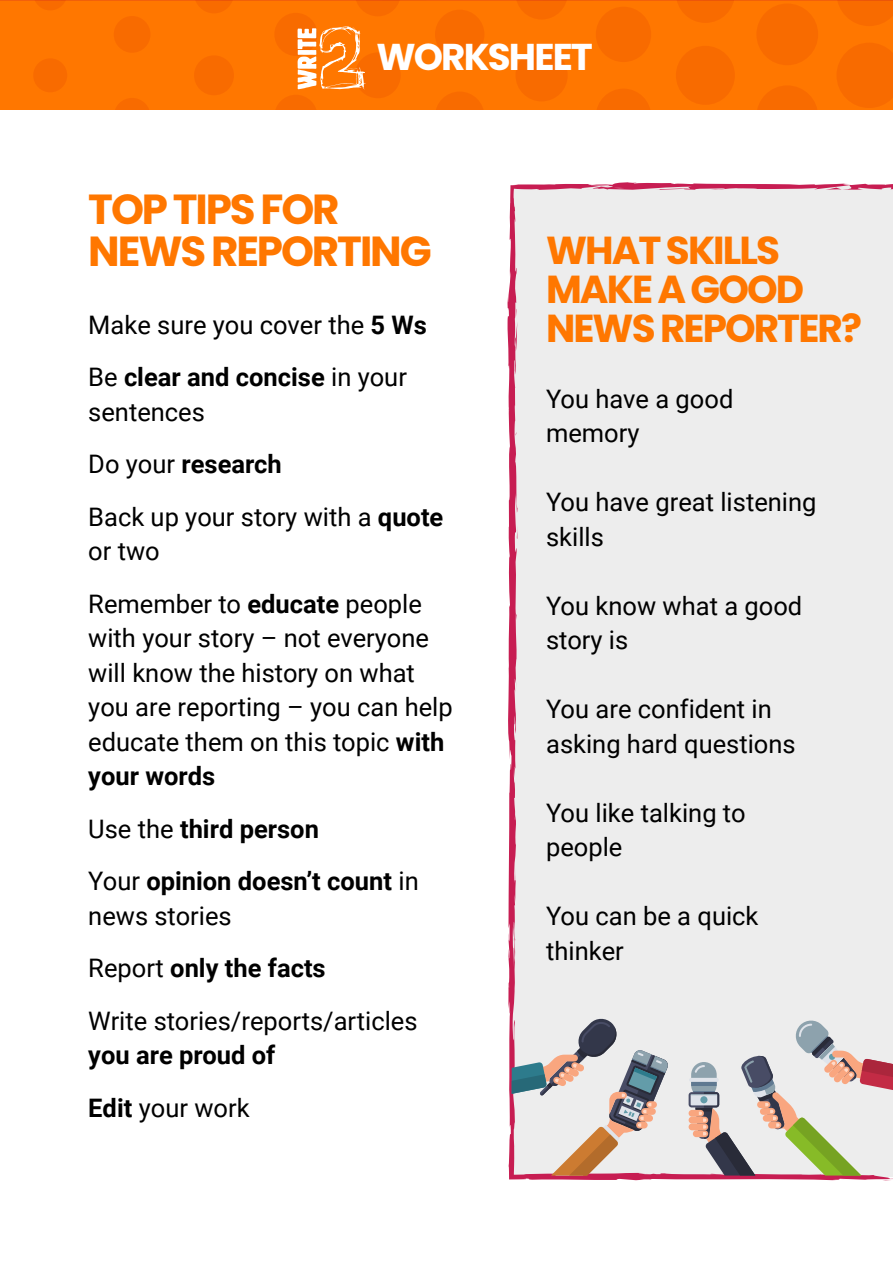
<style>
.page{position:relative;width:893px;height:1263px;background:#fff}
.page>*{position:absolute;margin:0;border:0;box-sizing:border-box;transform-origin:0 0}
.t1{font:700 42px/42px "Poppins";letter-spacing:-.05em;color:#f70}
.t2{font:700 39px/39px "Poppins";letter-spacing:-.05em;color:#f70}
.t3{font:700 37.35px "Poppins";letter-spacing:-.05em;color:#fff}
.t4{font:25.5px/34.5px "Roboto";color:#000}
.t5{font:700 25.5px/52.5px "Roboto";color:#000}
.s1{font-weight:700}
.s2{font-weight:400}
</style>
<div class="page">
<div style="left:0;top:0;width:893px;height:109px;background:#f70"></div>
<div style="left:33px;top:58px;width:34px;height:34px;background:#f86b00;border-radius:50%"></div>
<svg style="left:33px;top:0;width:61px;height:10px"></svg>
<svg style="left:116px;top:98px;width:32px;height:11px"></svg>
<div style="left:114px;top:16px;width:37px;height:37px;background:#f86b00;border-radius:50%"></div>
<div style="left:194px;top:55px;width:40px;height:40px;background:#f86b00;border-radius:50%"></div>
<svg style="left:194px;top:0;width:66px;height:13px"></svg>
<svg style="left:276px;top:95px;width:40px;height:14px"></svg>
<div style="left:274px;top:13px;width:43px;height:43px;background:#f86b00;border-radius:50%"></div>
<div style="left:355px;top:52px;width:46px;height:46px;background:#f86b00;border-radius:50%"></div>
<svg style="left:355px;top:0;width:72px;height:16px"></svg>
<svg style="left:437px;top:92px;width:46px;height:17px"></svg>
<div style="left:435px;top:10px;width:49px;height:49px;background:#f86b00;border-radius:50%"></div>
<div style="left:515px;top:49px;width:53px;height:52px;background:#f86b00;border-radius:50%"></div>
<svg style="left:515px;top:0;width:79px;height:19px"></svg>
<svg style="left:597px;top:89px;width:53px;height:20px"></svg>
<div style="left:596px;top:7px;width:55px;height:55px;background:#f86b00;border-radius:50%"></div>
<div style="left:676px;top:46px;width:59px;height:59px;background:#f86b00;border-radius:50%"></div>
<svg style="left:676px;top:0;width:85px;height:23px"></svg>
<div style="left:756px;top:4px;width:62px;height:61px;background:#f86b00;border-radius:50%"></div>
<svg style="left:758px;top:43px;width:135px;height:66px"></svg>
<svg style="left:836px;top:0;width:57px;height:26px"></svg>
<svg style="left:297px;top:26px;width:69px;height:63px"></svg>
<div style="left:507px;top:182px;width:386px;height:998px;background:#ededed"></div>
<svg style="left:585px;top:186px;width:21px;height:4px"></svg>
<svg style="left:515px;top:422px;width:1px;height:14px"></svg>
<svg style="left:516px;top:525px;width:1px;height:15px"></svg>
<hr style="left:689px;top:1078px;width:30px;height:4px;background:#dfe3ea;border-radius:2px">
<svg style="left:689px;top:1092px;width:30px;height:15px"></svg>
<div style="left:689px;top:1123px;width:19px;height:7px;background:#f9a67f;border-radius:3px"></div>
<div style="left:689px;top:1117px;width:19px;height:6px;background:#f9a67f;border-radius:3px"></div>
<div style="left:689px;top:1110px;width:15px;height:7px;background:#f9a67f;border-radius:3px"></div>
<svg style="left:691px;top:1019px;width:202px;height:162px;background:#d0c7c2"></svg>
<svg style="left:512px;top:1017px;width:157px;height:158px;background:#cac3c1"></svg>
<h3 class="t3" style="left:376px;top:35px;width:218px">WORKSHEET</h3>
<h1 class="t1" style="left:88px;top:188px;width:345px">TOP TIPS FOR<br>NEWS REPORTING</h1>
<p class="t4" style="left:88px;top:297px;width:340px;line-height:52.5px">Make sure you cover the <span class="s1">5 Ws<br></span>Be <span class="s1">clear and concise</span> in your</p>
<p class="t4" style="left:88px;top:384px;width:357px;line-height:52.5px">sentences<br>Do your <span class="s1">research<br></span>Back up your story with a <span class="s1">quote</span></p>
<p class="t4" style="left:88px;top:524px;width:335px;line-height:52.5px">or two<br>Remember to <span class="s1">educate</span> people</p>
<p class="t4" style="left:88px;top:620px;width:366px">with your story – not everyone will know the history on what you are reporting – you can help educate them on this topic <span class="s1">with your words</span></p>
<p class="t5" style="left:88px;top:802px;width:332px"><span class="s2">Use the</span> third person<br><span class="s2">Your</span> opinion doesn’t count <span class="s2">in</span></p>
<p class="t4" style="left:88px;top:889px;width:331px;line-height:52.5px">news stories<br>Report <span class="s1">only the facts<br></span>Write stories/reports/articles</p>
<p class="t5" style="left:88px;top:1028px;width:189px">you are proud of<br>Edit <span class="s2">your work</span></p>
<h2 class="t2" style="left:546px;top:231px;width:317px">WHAT SKILLS<br>MAKE A GOOD<br>NEWS REPORTER?</h2>
<p class="t4" style="left:546px;top:380px;width:189px">You have a good memory</p>
<p class="t4" style="left:546px;top:484px;width:272px">You have great listening skills</p>
<p class="t4" style="left:546px;top:587px;width:258px">You know what a good story is</p>
<p class="t4" style="left:546px;top:691px;width:251px">You are confident in asking hard questions</p>
<p class="t4" style="left:546px;top:794px;width:201px">You like talking to people</p>
<p class="t4" style="left:546px;top:898px;width:214px">You can be a quick thinker</p>
</div>
